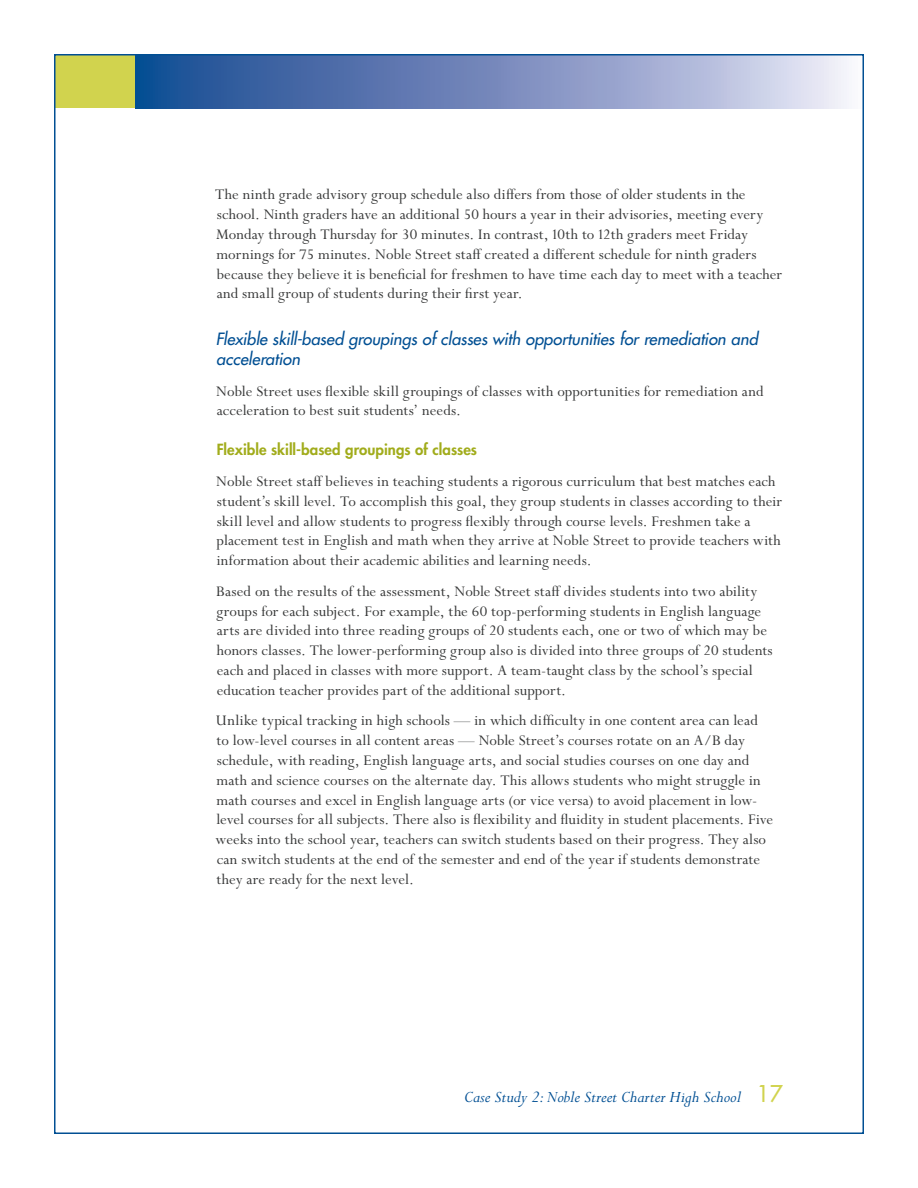
<style>
.page{position:relative;width:918px;height:1188px;background:#fff}
.page>*{position:absolute;margin:0;border:0;box-sizing:border-box;transform-origin:0 0}
.t1{font:italic 18px "Perpetua Std";color:#014f93}
.t2{font:16.5px/19.8px "Perpetua Std";letter-spacing:.01em;color:#363737}
.t3{font:italic 500 16.5px/19.8px "Futura Std";color:#014f93}
.t4{font:800 15px "Futura Std";letter-spacing:.005em;color:#a1ac1b}
.s1{font-family:"Futura Std";font-weight:500;font-style:normal;font-size:22.5px;color:#d1d34e}
</style>
<div class="page">
<svg style="left:135px;top:57px;width:712px;height:51px;background:#7990bf"></svg>
<div style="left:54px;top:54px;width:81px;height:54px;background:#d1d34e"></div>
<p class="t2" style="left:215px;top:185px;width:568px">The ninth grade advisory group schedule also differs from those of older students in the school. Ninth graders have an additional 50 hours a year in their advisories, meeting every Monday through Thursday for 30 minutes. In contrast, 10th to 12th graders meet Friday mornings for 75 minutes. Noble Street staff created a different schedule for ninth graders because they believe it is beneficial for freshmen to have time each day to meet with a teacher and small group of students during their first year.</p>
<p class="t3" style="left:216px;top:329px;width:544px">Flexible skill-based groupings of classes with opportunities for remediation and acceleration</p>
<p class="t2" style="left:216px;top:382px;width:549px">Noble Street uses flexible skill groupings of classes with opportunities for remediation and acceleration to best suit students’ needs.</p>
<p class="t4" style="left:217px;top:440px;width:262px">Flexible skill-based groupings of classes</p>
<p class="t2" style="left:216px;top:472px;width:568px">Noble Street staff believes in teaching students a rigorous curriculum that best matches each student’s skill level. To accomplish this goal, they group students in classes according to their skill level and allow students to progress flexibly through course levels. Freshmen take a placement test in English and math when they arrive at Noble Street to provide teachers with information about their academic abilities and learning needs.</p>
<p class="t2" style="left:216px;top:582px;width:558px">Based on the results of the assessment, Noble Street staff divides students into two ability groups for each subject. For example, the 60 top-performing students in English language arts are divided into three reading groups of 20 students each, one or two of which may be honors classes. The lower-performing group also is divided into three groups of 20 students each and placed in classes with more support. A team-taught class by the school’s special education teacher provides part of the additional support.</p>
<p class="t2" style="left:216px;top:711px;width:559px">Unlike typical tracking in high schools — in which difficulty in one content area can lead to low-level courses in all content areas — Noble Street’s courses rotate on an A/B day schedule, with reading, English language arts, and social studies courses on one day and math and science courses on the alternate day. This allows students who might struggle in math courses and excel in English language arts (or vice versa) to avoid placement in low&shy;level courses for all subjects. There also is flexibility and fluidity in student placements. Five weeks into the school year, teachers can switch students based on their progress. They also can switch students at the end of the semester and end of the year if students demonstrate they are ready for the next level.</p>
<p class="t1" style="left:464px;top:1087px;width:320px">Case Study 2: Noble Street Charter High School <span class="s1">17</span></p>
</div>
